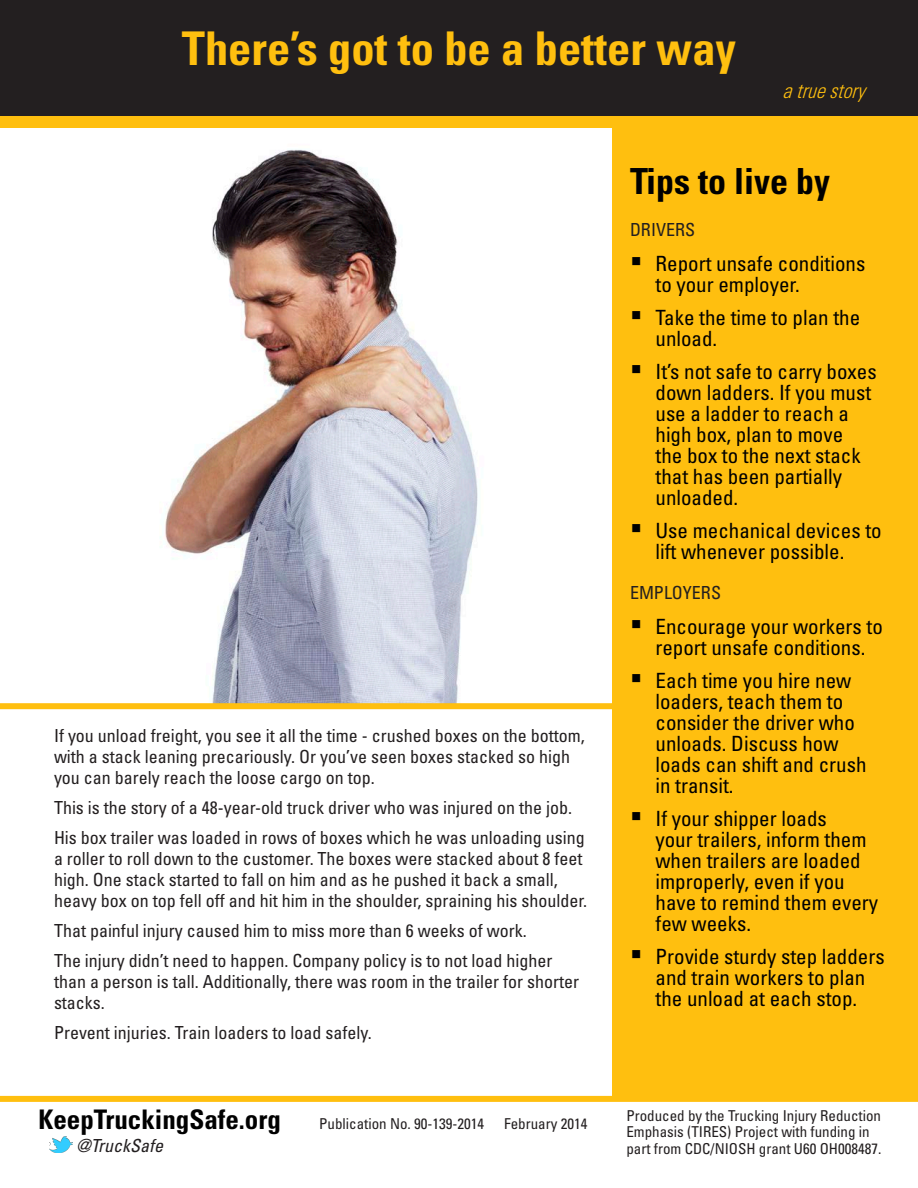
<style>
.page{position:relative;width:918px;height:1188px;background:#fff}
.page>*{position:absolute;margin:0;border:0;box-sizing:border-box;transform-origin:0 0}
.t1{font:700 condensed 46.5px "Univers LT Std";color:#ffbf0f}
.Sub_header{font:700 condensed 36px "Univers LT Std";color:#000}
.Sub_header-2{font:700 condensed 27px "Univers LT Std";color:#000}
.t2{font:condensed 21px/21px "Univers LT Std";color:#000}
.true_story{font:italic 300 condensed 21px "Univers LT Std";color:#ffbf0f;scale:.95 1}
.Body{font:condensed 18px/21px "Univers LT Std";color:#231f20}
.body_2{font:italic condensed 18px "Univers LT Std";color:#231f20}
.Address{font:condensed 15px/16.5px "Univers LT Std";color:#231f20}
</style>
<div class="page">
<img style="left:160px;top:149px;width:318px;height:554px">
<div style="left:0;top:0;width:918px;height:128px;background:#ffbf0f"></div>
<div style="left:613px;top:123px;width:305px;height:976px;background:#ffbf0f"></div>
<div style="left:0;top:0;width:918px;height:115px;background:#231f20"></div>
<div style="left:0;top:1096px;width:918px;height:6px;background:#ffbf0f"></div>
<img style="left:50px;top:1137px;width:22px;height:15px">
<div style="left:0;top:703px;width:613px;height:6px;background:#ffbf0f"></div>
<p class="t1" style="left:182px;top:20px;width:556px">There’s got to be a better way</p>
<p class="true_story" style="left:783px;top:78px;width:88px">a true story</p>
<p class="Body" style="left:54px;top:725px;width:532px">If you unload freight, you see it all the time - crushed boxes on the bottom, with a stack leaning precariously. Or you’ve seen boxes stacked so high you can barely reach the loose cargo on top.</p>
<p class="Body" style="left:54px;top:797px;width:520px">This is the story of a 48-year-old truck driver who was injured on the job.</p>
<p class="Body" style="left:54px;top:827px;width:535px">His box trailer was loaded in rows of boxes which he was unloading using a roller to roll down to the customer. The boxes were stacked about 8 feet high. One stack started to fall on him and as he pushed it back a small, heavy box on top fell off and hit him in the shoulder, spraining his shoulder.</p>
<p class="Body" style="left:54px;top:920px;width:474px">That painful injury caused him to miss more than 6 weeks of work.</p>
<p class="Body" style="left:54px;top:950px;width:527px">The injury didn’t need to happen. Company policy is to not load higher than a person is tall. Additionally, there was room in the trailer for shorter stacks.</p>
<p class="Body" style="left:54px;top:1022px;width:319px">Prevent injuries. Train loaders to load safely.</p>
<p class="Sub_header" style="left:630px;top:159px;width:202px">Tips to live by</p>
<p class="Body" style="left:630px;top:219px;width:67px">DRIVERS</p>
<p class="t2" style="left:656px;top:253px;width:211px">Report unsafe conditions to your employer.</p>
<p class="t2" style="left:656px;top:307px;width:206px">Take the time to plan the unload.</p>
<p class="t2" style="left:656px;top:361px;width:223px">It’s not safe to carry boxes down ladders. If you must use a ladder to reach a high box, plan to move<br>the box to the next stack that has been partially unloaded.</p>
<p class="t2" style="left:656px;top:520px;width:228px">Use mechanical devices to lift whenever possible.</p>
<p class="Body" style="left:630px;top:582px;width:93px">EMPLOYERS</p>
<p class="t2" style="left:656px;top:616px;width:229px">Encourage your workers to report unsafe conditions.</p>
<p class="t2" style="left:656px;top:670px;width:213px">Each time you hire new loaders, teach them to consider the driver who unloads. Discuss how loads can shift and crush in transit.</p>
<p class="t2" style="left:656px;top:808px;width:224px">If your shipper loads<br>your trailers, inform them when trailers are loaded improperly, even if you have to remind them every few weeks.</p>
<p class="t2" style="left:656px;top:946px;width:231px">Provide sturdy step ladders and train workers to plan the unload at each stop.</p>
<p class="Sub_header-2" style="left:38px;top:1103px;width:244px">KeepTruckingSafe.org</p>
<p class="body_2" style="left:76px;top:1134px;width:88px">@TruckSafe</p>
<p class="Address" style="left:319px;top:1115px;width:166px">Publication No. 90-139-2014</p>
<p class="Address" style="left:504px;top:1115px;width:85px">February 2014</p>
<p class="Address" style="left:626px;top:1107px;width:256px">Produced by the Trucking Injury Reduction<br>Emphasis (TIRES) Project with funding in part from CDC/NIOSH grant U60 OH008487.</p>
</div>
